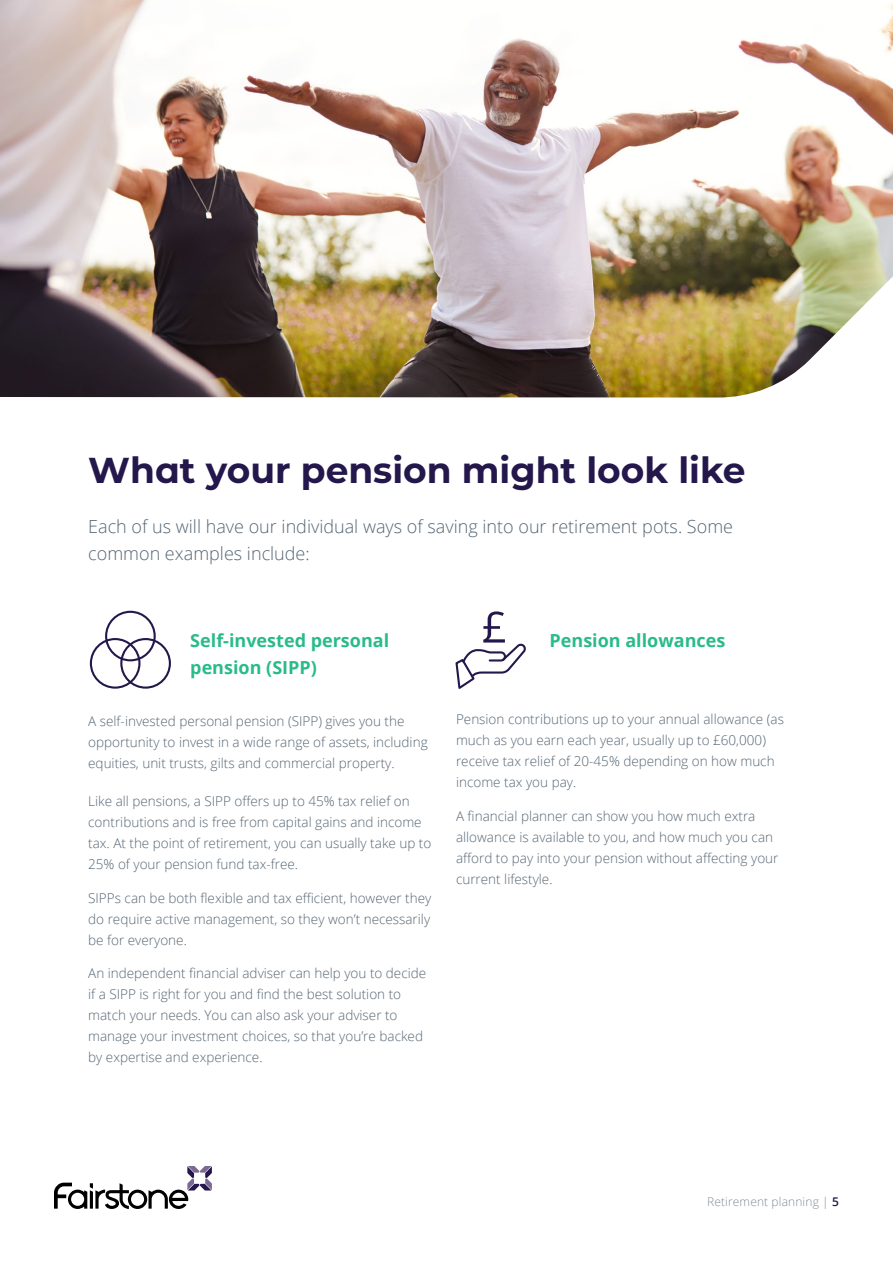
<style>
.page{position:relative;width:893px;height:1263px;background:#fff}
.page>*{position:absolute;margin:0;border:0;box-sizing:border-box;transform-origin:0 0}
.t1{font:100 36px "Montserrat";color:#24174c}
.t2{font:300 18px/27px "Open Sans";color:#566573}
.t3{font:700 18px/27px "Open Sans";color:#29bb89}
.t4{font:300 13.5px/21px "Open Sans";color:#566573}
.t5{font:300 12px "Open Sans";letter-spacing:.01em;color:#818b96}
.s1{font-weight:600;color:#24174c}
</style>
<div class="page">
<svg style="left:54px;top:1166px;width:158px;height:43px"></svg>
<img style="left:0;top:0;width:893px;height:398px">
<div style="left:90px;top:638px;width:50px;height:51px;border:2px solid #24174c;border-radius:50%"></div>
<div style="left:120px;top:638px;width:51px;height:51px;border:2px solid #24174c;border-radius:50%"></div>
<div style="left:105px;top:611px;width:51px;height:50px;border:2px solid #24174c;border-radius:50%"></div>
<svg style="left:455px;top:611px;width:71px;height:78px"></svg>
<h1 class="t1" style="left:88px;top:446px;width:659px">What your pension might look like</h1>
<h2 class="t2" style="left:88px;top:513px;width:646px">Each of us will have our individual ways of saving into our retirement pots. Some common examples include:</h2>
<h2 class="t3" style="left:190px;top:626px;width:200px">Self-invested personal pension (SIPP)</h2>
<p class="t4" style="left:88px;top:710px;width:341px">A self-invested personal pension (SIPP) gives you the opportunity to invest in a wide range of assets, including equities, unit trusts, gilts and commercial property.</p>
<p class="t4" style="left:88px;top:790px;width:345px">Like all pensions, a SIPP offers up to 45% tax relief on contributions and is free from capital gains and income tax. At the point of retirement, you can usually take up to 25% of your pension fund tax-free.</p>
<p class="t4" style="left:88px;top:887px;width:345px;text-align:justify">SIPPs can be both flexible and tax efficient, however they do require active management, so they won’t necessarily be for everyone.</p>
<p class="t4" style="left:88px;top:963px;width:340px">An independent financial adviser can help you to decide if a SIPP is right for you and find the best solution to match your needs. You can also ask your adviser to manage your investment choices, so that you’re backed by expertise and experience.</p>
<h2 class="t3" style="left:550px;top:626px;width:177px">Pension allowances</h2>
<p class="t4" style="left:456px;top:708px;width:329px">Pension contributions up to your annual allowance (as much as you earn each year, usually up to £60,000) receive tax relief of 20-45% depending on how much income tax you pay.</p>
<p class="t4" style="left:456px;top:805px;width:324px">A financial planner can show you how much extra allowance is available to you, and how much you can afford to pay into your pension without affecting your current lifestyle.</p>
<p class="t5" style="left:707px;top:1194px;width:133px">Retirement planning | <span class="s1">5</span></p>
</div>
